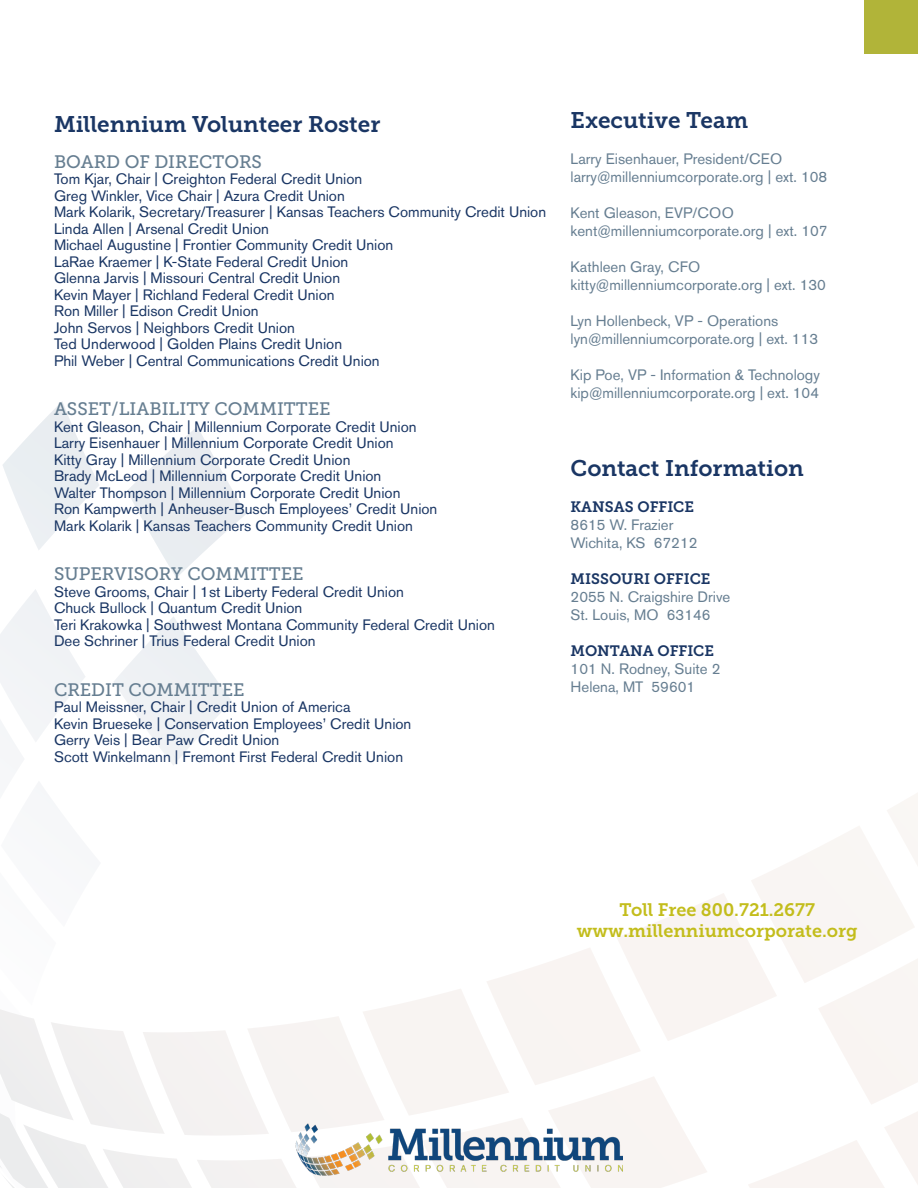
<style>
.page{position:relative;width:918px;height:1188px;background:#fff}
.page>*{position:absolute;margin:0;border:0;box-sizing:border-box;transform-origin:0 0}
.t1{font:22.5px "Museo Slab 700";color:#1a3664}
.t2{font:18px "Museo Slab 500";color:#667e91}
.t3{font:18px/21.6px "Museo Slab 700";color:#c3bd1c;text-align:center}
.t4{font:15px/16.5px "Akzidenz Grotesk BQ";color:#1a3664}
.t5{font:15px/18px "Akzidenz Grotesk BQ";color:#667e91}
.t6{font:15px "Museo Slab 700";color:#1a3664}
.s1{font-family:"Museo Slab 700";color:#1a3664}
</style>
<div class="page">
<svg style="left:3px;top:401px;width:243px;height:176px"></svg>
<svg style="left:0;top:577px;width:918px;height:406px"></svg>
<img style="left:295px;top:1123px;width:328px;height:53px">
<div style="left:864px;top:0;width:54px;height:54px;background:#b1b439"></div>
<p class="t1" style="left:54px;top:111px;width:328px">Millennium Volunteer Roster</p>
<p class="t2" style="left:54px;top:151px;width:210px">BOARD OF DIRECTORS</p>
<p class="t4" style="left:54px;top:170px;width:310px">Tom Kjar, Chair | Creighton Federal Credit Union</p>
<p class="t4" style="left:54px;top:187px;width:292px">Greg Winkler, Vice Chair | Azura Credit Union</p>
<p class="t4" style="left:54px;top:203px;width:494px">Mark Kolarik, Secretary/Treasurer | Kansas Teachers Community Credit Union</p>
<p class="t4" style="left:54px;top:220px;width:217px">Linda Allen | Arsenal Credit Union</p>
<p class="t4" style="left:54px;top:236px;width:341px">Michael Augustine | Frontier Community Credit Union</p>
<p class="t4" style="left:54px;top:253px;width:296px">LaRae Kraemer | K-State Federal Credit Union</p>
<p class="t4" style="left:54px;top:269px;width:288px">Glenna Jarvis | Missouri Central Credit Union</p>
<p class="t4" style="left:54px;top:286px;width:282px">Kevin Mayer | Richland Federal Credit Union</p>
<p class="t4" style="left:54px;top:302px;width:206px">Ron Miller | Edison Credit Union</p>
<p class="t4" style="left:54px;top:319px;width:242px">John Servos | Neighbors Credit Union</p>
<p class="t4" style="left:54px;top:335px;width:290px">Ted Underwood | Golden Plains Credit Union</p>
<p class="t4" style="left:54px;top:352px;width:327px">Phil Weber | Central Communications Credit Union</p>
<p class="t2" style="left:54px;top:399px;width:278px">ASSET/LIABILITY COMMITTEE</p>
<p class="t4" style="left:54px;top:418px;width:364px">Kent Gleason, Chair | Millennium Corporate Credit Union</p>
<p class="t4" style="left:54px;top:434px;width:341px">Larry Eisenhauer | Millennium Corporate Credit Union</p>
<p class="t4" style="left:54px;top:451px;width:329px">Kitty Gray | Millennium Corporate Credit Union<br>Brady McLeod | Millennium Corporate Credit Union</p>
<p class="t4" style="left:54px;top:484px;width:348px">Walter Thompson | Millennium Corporate Credit Union</p>
<p class="t4" style="left:54px;top:500px;width:385px">Ron Kampwerth | Anheuser-Busch Employees’ Credit Union</p>
<p class="t4" style="left:54px;top:517px;width:361px">Mark Kolarik | Kansas Teachers Community Credit Union</p>
<p class="t2" style="left:54px;top:564px;width:251px">SUPERVISORY COMMITTEE</p>
<p class="t4" style="left:54px;top:583px;width:351px">Steve Grooms, Chair | 1st Liberty Federal Credit Union</p>
<p class="t4" style="left:54px;top:599px;width:250px">Chuck Bullock | Quantum Credit Union</p>
<p class="t4" style="left:54px;top:616px;width:442px">Teri Krakowka | Southwest Montana Community Federal Credit Union<br>Dee Schriner | Trius Federal Credit Union</p>
<p class="t2" style="left:54px;top:679px;width:192px">CREDIT COMMITTEE</p>
<p class="t4" style="left:54px;top:698px;width:298px">Paul Meissner, Chair | Credit Union of America</p>
<p class="t4" style="left:54px;top:715px;width:359px">Kevin Brueseke | Conservation Employees’ Credit Union<br>Gerry Veis | Bear Paw Credit Union</p>
<p class="t4" style="left:54px;top:748px;width:351px">Scott Winkelmann | Fremont First Federal Credit Union</p>
<p class="t1" style="left:571px;top:108px;width:179px">Executive Team</p>
<p class="t5" style="left:571px;top:150px;width:258px">Larry Eisenhauer, President/CEO larry@millenniumcorporate.org | ext. 108</p>
<p class="t5" style="left:571px;top:204px;width:165px">Kent Gleason, EVP/COO</p>
<p class="t5" style="left:571px;top:222px;width:259px">kent@millenniumcorporate.org | ext. 107</p>
<p class="t5" style="left:571px;top:258px;width:131px">Kathleen Gray, CFO</p>
<p class="t5" style="left:571px;top:276px;width:257px">kitty@millenniumcorporate.org | ext. 130</p>
<p class="t5" style="left:571px;top:312px;width:209px">Lyn Hollenbeck, VP - Operations</p>
<p class="t5" style="left:571px;top:330px;width:249px">lyn@millenniumcorporate.org | ext. 113</p>
<p class="t5" style="left:571px;top:366px;width:251px">Kip Poe, VP - Information &amp; Technology</p>
<p class="t5" style="left:571px;top:384px;width:250px">kip@millenniumcorporate.org | ext. 104</p>
<p class="t1" style="left:571px;top:455px;width:235px">Contact Information</p>
<p class="t6" style="left:571px;top:498px;width:125px">KANSAS OFFICE</p>
<p class="t5" style="left:571px;top:516px;width:128px">8615 W. Frazier<br>Wichita, KS 67212</p>
<p class="t6" style="left:571px;top:570px;width:141px">MISSOURI OFFICE</p>
<p class="t5" style="left:571px;top:588px;width:161px">2055 N. Craigshire Drive</p>
<p class="t5" style="left:571px;top:606px;width:141px">St. Louis, MO 63146</p>
<p class="t5" style="left:571px;top:642px;width:151px"><span class="s1">MONTANA OFFICE<br></span>101 N. Rodney, Suite 2</p>
<p class="t5" style="left:571px;top:678px;width:126px">Helena, MT 59601</p>
<p class="t3" style="left:577px;top:899px;width:282px">Toll Free 800.721.2677 www.millenniumcorporate.org</p>
</div>
